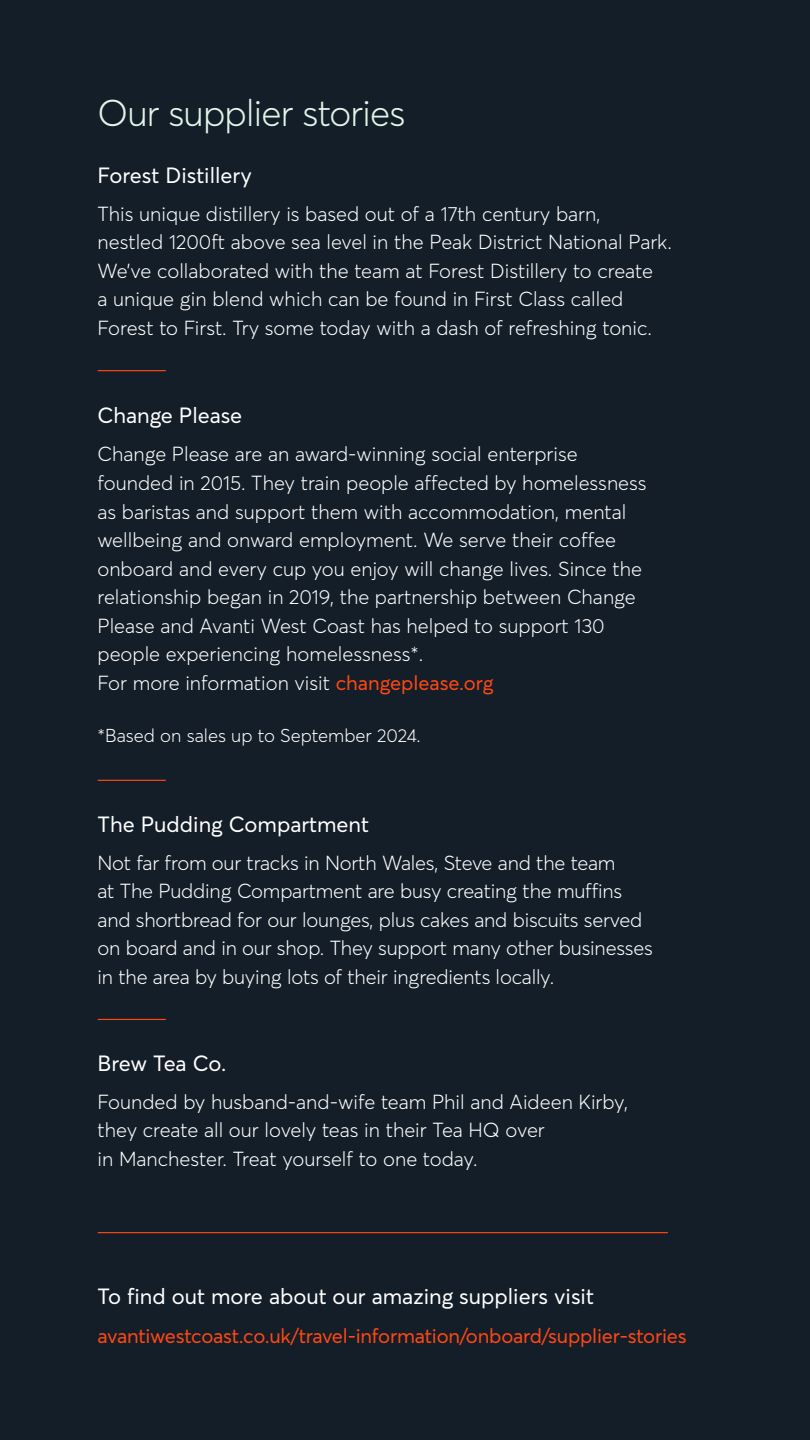
<style>
.page{position:relative;width:810px;height:1440px;background:#131e29}
.page>*{position:absolute;margin:0;border:0;box-sizing:border-box;transform-origin:0 0}
.t1{font:300 36.9px "Averta";letter-spacing:-.02em;color:#e2f5e9}
.t2{font:21.83px "Averta";color:#fff}
.t3{font:300 20.1px/28.5px "Averta";color:#fff}
.t4{font:20.1px "Averta";letter-spacing:-.01em;color:#ff4713}
.t5{font:300 18.45px "Averta";color:#fff}
.s1{font-weight:400;color:#ff4713}
</style>
<div class="page">
<hr style="left:98px;top:370px;width:68px;height:1px;background:#ff4713">
<hr style="left:98px;top:1232px;width:569px;height:1px;background:#ff4713">
<hr style="left:98px;top:780px;width:68px;height:1px;background:#ff4713">
<hr style="left:98px;top:1019px;width:68px;height:1px;background:#ff4713">
<h1 class="t1" style="left:98px;top:90px;width:309px">Our supplier stories</h1>
<p class="t2" style="left:98px;top:161px;width:156px">Forest Distillery</p>
<p class="t3" style="left:98px;top:199px;width:576px">This unique distillery is based out of a 17th century barn,<br>nestled 1200ft above sea level in the Peak District National Park.<br>We’ve collaborated with the team at Forest Distillery to create<br>a unique gin blend which can be found in First Class called Forest to First. Try some today with a dash of refreshing tonic.</p>
<p class="t2" style="left:97px;top:402px;width:146px">Change Please</p>
<p class="t3" style="left:97px;top:440px;width:551px">Change Please are an award-winning social enterprise founded in 2015. They train people affected by homelessness as baristas and support them with accommodation, mental wellbeing and onward employment. We serve their coffee onboard and every cup you enjoy will change lives. Since the relationship began in 2019, the partnership between Change Please and Avanti West Coast has helped to support 130 people experiencing homelessness*.<br>For more information visit <span class="s1">changeplease.org</span></p>
<p class="t5" style="left:97px;top:724px;width:325px">*Based on sales up to September 2024.</p>
<p class="t2" style="left:98px;top:810px;width:273px">The Pudding Compartment</p>
<p class="t3" style="left:98px;top:848px;width:557px">Not far from our tracks in North Wales, Steve and the team<br>at The Pudding Compartment are busy creating the muffins and shortbread for our lounges, plus cakes and biscuits served on board and in our shop. They support many other businesses in the area by buying lots of their ingredients locally.</p>
<p class="t2" style="left:97px;top:1050px;width:130px">Brew Tea Co.</p>
<p class="t3" style="left:97px;top:1088px;width:532px">Founded by husband-and-wife team Phil and Aideen Kirby, they create all our lovely teas in their Tea HQ over<br>in Manchester. Treat yourself to one today.</p>
<p class="t2" style="left:98px;top:1283px;width:498px">To find out more about our amazing suppliers visit</p>
<p class="t4" style="left:98px;top:1323px;width:591px">avantiwestcoast.co.uk/travel-information/onboard/supplier-stories</p>
</div>
